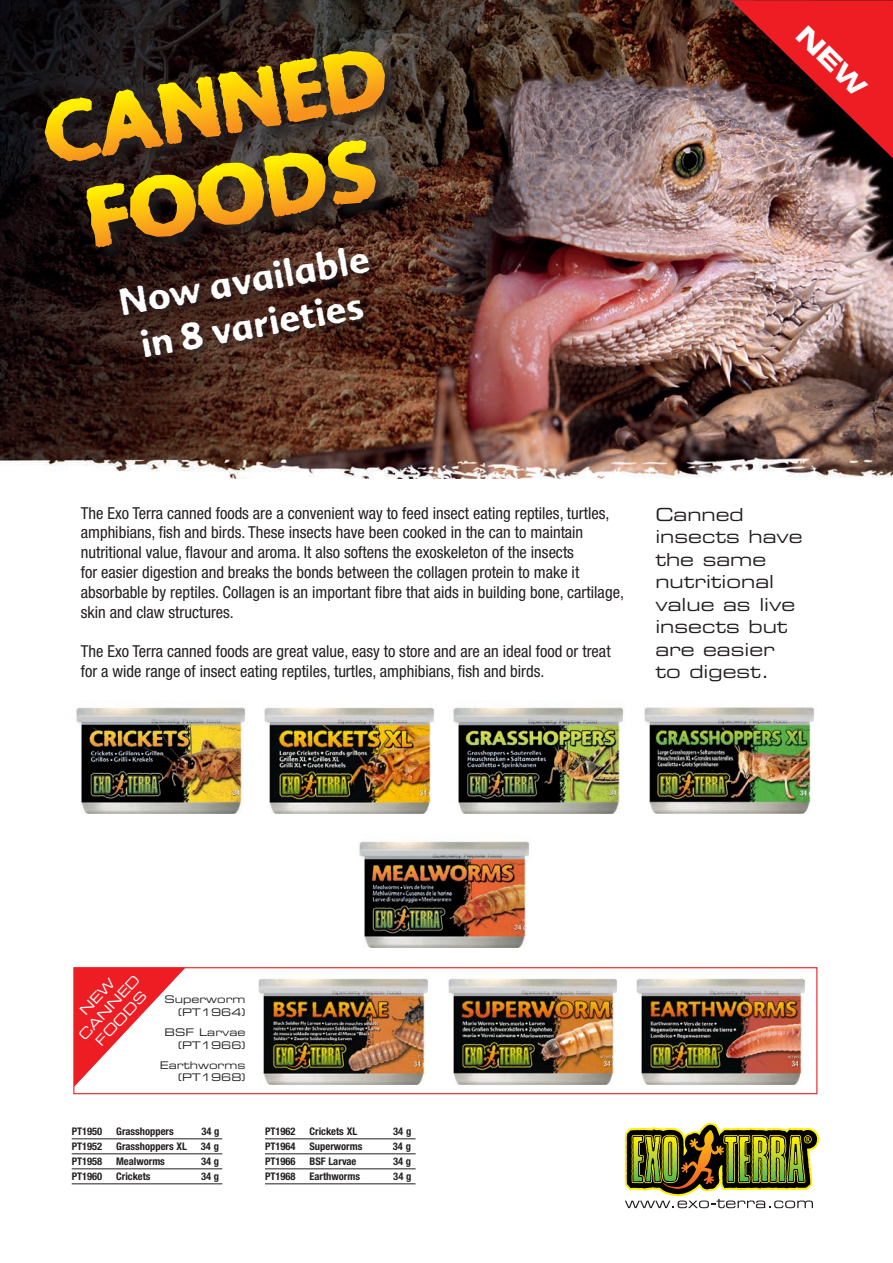
<style>
.page{position:relative;width:893px;height:1263px;background:#fff}
.page>*{position:absolute;margin:0;border:0;box-sizing:border-box;transform-origin:0 0}
.t1{font:37.5px "Advert Rough Pro Three";color:#fff}
.t2{font:18px/22.5px "Eurostile LT Std Ex 2";color:#231f20}
.t3{font:condensed 16.5px/19.8px "Helvetica Neue LT Std";color:#231f20}
.t4{font:13.5px "Eurostile LT Std Ex 2";color:#fff}
.PT-OMSCHRIJVING-ZWAR{font:700 condensed 10.5px "Helvetica Neue LT Std";color:#231f20}
.t5{font:10.5px/12.6px "Eurostile LT Std Ex 2";color:#231f20;text-align:right}
</style>
<div class="page">
<img style="left:0;top:0;width:893px;height:478px">
<svg style="left:625px;top:1122px;width:194px;height:86px"></svg>
<hr style="left:72px;top:1138px;width:150px;height:1px;background:#231f20">
<hr style="left:72px;top:1153px;width:150px;height:1px;background:#231f20">
<hr style="left:72px;top:1168px;width:150px;height:1px;background:#231f20">
<hr style="left:72px;top:1183px;width:150px;height:1px;background:#231f20">
<img style="left:76px;top:707px;width:170px;height:107px">
<img style="left:453px;top:707px;width:171px;height:107px">
<img style="left:644px;top:707px;width:170px;height:107px">
<img style="left:359px;top:841px;width:171px;height:107px">
<img style="left:258px;top:978px;width:170px;height:107px">
<img style="left:448px;top:978px;width:169px;height:107px">
<img style="left:636px;top:978px;width:169px;height:107px">
<div style="left:73px;top:967px;width:744px;height:127px;border:1px solid #ee1d23"></div>
<hr style="left:265px;top:1138px;width:151px;height:1px;background:#231f20">
<hr style="left:265px;top:1153px;width:151px;height:1px;background:#231f20">
<hr style="left:265px;top:1168px;width:151px;height:1px;background:#231f20">
<hr style="left:265px;top:1183px;width:151px;height:1px;background:#231f20">
<div style="left:45px;top:52px;width:356px;height:212px;background:#231f20;opacity:.75"></div>
<svg style="left:45px;top:51px;width:340px;height:197px;background:#735718"></svg>
<div style="left:118px;top:247px;width:258px;height:117px;background:#231f20;opacity:.66"></div>
<img style="left:264px;top:707px;width:170px;height:107px">
<svg style="left:74px;top:967px;width:112px;height:120px"></svg>
<svg style="left:731px;top:0;width:162px;height:158px;background:#97282b"></svg>
<p class="t1" style="left:115px;top:278px;width:255px;rotate:-10deg">Now available</p>
<p class="t1" style="left:137px;top:320px;width:227px;rotate:-10deg">in 8 varieties</p>
<p class="t3" style="left:81px;top:503px;width:545px">The Exo Terra canned foods are a convenient way to feed insect eating reptiles, turtles, amphibians, fish and birds. These insects have been cooked in the can to maintain nutritional value, flavour and aroma. It also softens the exoskeleton of the insects<br>for easier digestion and breaks the bonds between the collagen protein to make it absorbable by reptiles. Collagen is an important fibre that aids in building bone, cartilage, skin and claw structures.</p>
<p class="t3" style="left:81px;top:641px;width:531px">The Exo Terra canned foods are great value, easy to store and are an ideal food or treat for a wide range of insect eating reptiles, turtles, amphibians, fish and birds.</p>
<p class="t2" style="left:655px;top:503px;width:149px">Canned insects have the same nutritional value as live insects but are easier</p>
<p class="t2" style="left:655px;top:660px;width:116px">to digest.</p>
<p class="t4" style="left:74px;top:1031px;width:84px;rotate:-47deg">CANNED</p>
<p class="t4" style="left:91px;top:1037px;width:70px;rotate:-47deg">FOODS</p>
<p class="t5" style="left:164px;top:993px;width:82px">Superworm (PT1964)</p>
<p class="t5" style="left:164px;top:1026px;width:82px">BSF Larvae (PT1966)</p>
<p class="t5" style="left:160px;top:1058px;width:87px">Earthworms (PT1968)</p>
<p class="PT-OMSCHRIJVING-ZWAR" style="left:72px;top:1125px;width:32px">PT1950</p>
<p class="PT-OMSCHRIJVING-ZWAR" style="left:116px;top:1125px;width:59px">Grasshoppers</p>
<p class="PT-OMSCHRIJVING-ZWAR" style="left:201px;top:1125px;width:20px">34 g</p>
<p class="PT-OMSCHRIJVING-ZWAR" style="left:72px;top:1140px;width:32px">PT1952</p>
<p class="PT-OMSCHRIJVING-ZWAR" style="left:116px;top:1140px;width:72px">Grasshoppers XL</p>
<p class="PT-OMSCHRIJVING-ZWAR" style="left:201px;top:1140px;width:20px">34 g</p>
<p class="PT-OMSCHRIJVING-ZWAR" style="left:72px;top:1155px;width:32px">PT1958</p>
<p class="PT-OMSCHRIJVING-ZWAR" style="left:116px;top:1155px;width:50px">Mealworms</p>
<p class="PT-OMSCHRIJVING-ZWAR" style="left:201px;top:1155px;width:20px">34 g</p>
<p class="PT-OMSCHRIJVING-ZWAR" style="left:72px;top:1170px;width:32px">PT1960</p>
<p class="PT-OMSCHRIJVING-ZWAR" style="left:116px;top:1170px;width:36px">Crickets</p>
<p class="PT-OMSCHRIJVING-ZWAR" style="left:201px;top:1170px;width:20px">34 g</p>
<p class="PT-OMSCHRIJVING-ZWAR" style="left:265px;top:1125px;width:32px">PT1962</p>
<p class="PT-OMSCHRIJVING-ZWAR" style="left:310px;top:1125px;width:49px">Crickets XL</p>
<p class="PT-OMSCHRIJVING-ZWAR" style="left:393px;top:1125px;width:20px">34 g</p>
<p class="PT-OMSCHRIJVING-ZWAR" style="left:265px;top:1140px;width:32px">PT1964</p>
<p class="PT-OMSCHRIJVING-ZWAR" style="left:310px;top:1140px;width:54px">Superworms</p>
<p class="PT-OMSCHRIJVING-ZWAR" style="left:393px;top:1140px;width:20px">34 g</p>
<p class="PT-OMSCHRIJVING-ZWAR" style="left:265px;top:1155px;width:32px">PT1966</p>
<p class="PT-OMSCHRIJVING-ZWAR" style="left:310px;top:1155px;width:48px">BSF Larvae</p>
<p class="PT-OMSCHRIJVING-ZWAR" style="left:393px;top:1155px;width:20px">34 g</p>
<p class="PT-OMSCHRIJVING-ZWAR" style="left:265px;top:1170px;width:32px">PT1968</p>
<p class="PT-OMSCHRIJVING-ZWAR" style="left:310px;top:1170px;width:52px">Earthworms</p>
<p class="PT-OMSCHRIJVING-ZWAR" style="left:393px;top:1170px;width:20px">34 g</p>
</div>
